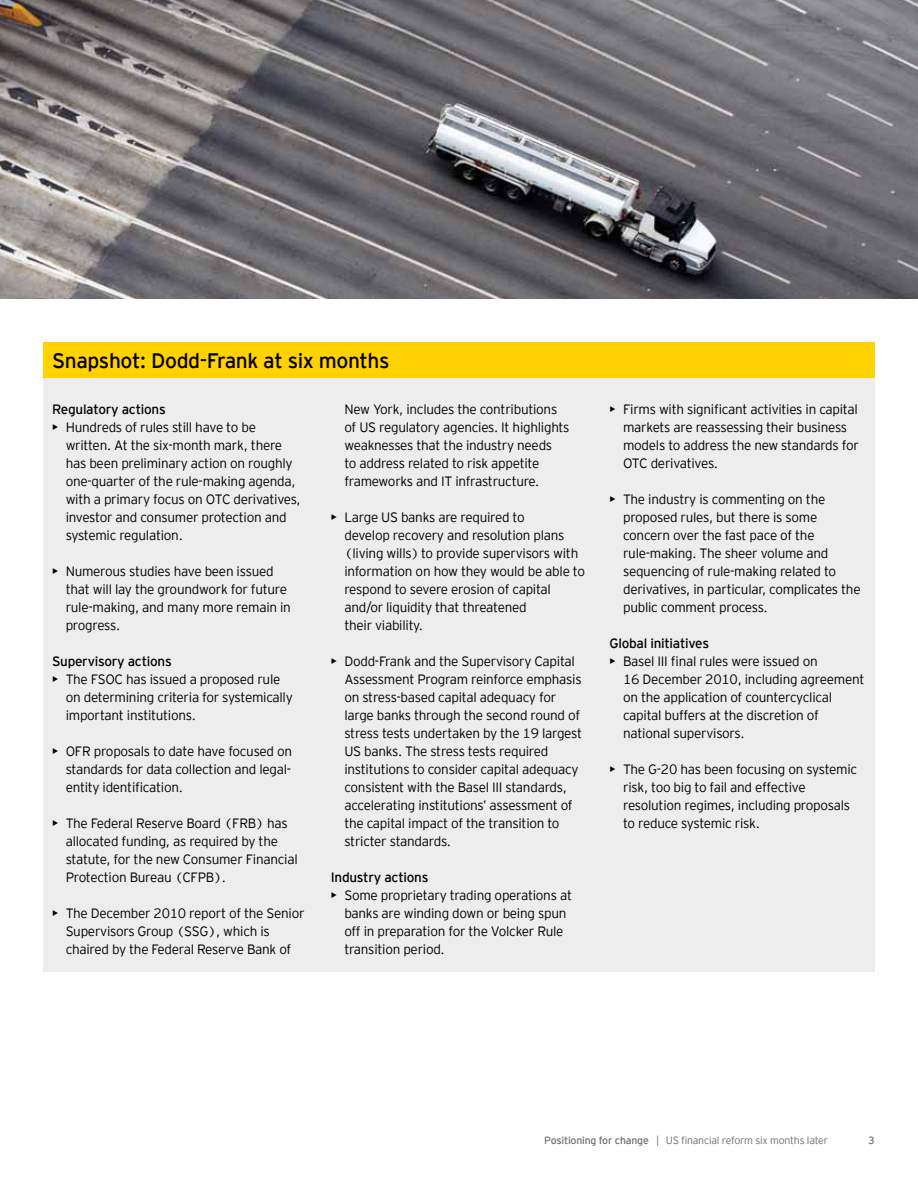
<style>
.page{position:relative;width:918px;height:1188px;background:#fff}
.page>*{position:absolute;margin:0;border:0;box-sizing:border-box;transform-origin:0 0}
.t1{font:21px "EY Interstate";letter-spacing:-.02em;color:#000}
.t2{font:300 13.5px/18px "EY Interstate";letter-spacing:-.02em;color:#000}
.t3{font:13.5px "EY Interstate";letter-spacing:-.02em;color:#000}
.t4{font:300 10.5px "EY Interstate";letter-spacing:-.02em;color:#6d6e71}
.t5{font:10.5px "EY Interstate";color:#6d6e71}
.s1{font-weight:400}
.s2{font-style:inherit}
</style>
<div class="page">
<img style="left:0;top:0;width:918px;height:298px">
<div style="left:43px;top:342px;width:832px;height:36px;background:#ffd200"></div>
<div style="left:43px;top:378px;width:832px;height:594px;background:#ededee"></div>
<h1 class="t1" style="left:52px;top:346px;width:339px">Snapshot: Dodd‑Frank at six months</h1>
<p class="t3" style="left:52px;top:400px;width:115px">Regulatory actions</p>
<p class="t2" style="left:66px;top:418px;width:237px;text-indent:-14px"><span class="s1">•</span> Hundreds of rules still have to be written. At the six-month mark, there has been preliminary action on roughly one‑quarter of the rule-making agenda, with a primary focus on OTC derivatives, investor and consumer protection and systemic regulation.</p>
<p class="t2" style="left:66px;top:562px;width:227px;text-indent:-14px"><span class="s1">•</span> Numerous studies have been issued that will lay the groundwork for future rule‑making, and many more remain in progress.</p>
<p class="t3" style="left:52px;top:652px;width:121px">Supervisory actions</p>
<p class="t2" style="left:66px;top:670px;width:229px;text-indent:-14px"><span class="s1">•</span> The FSOC has issued a proposed rule on determining criteria for systemically important institutions.</p>
<p class="t2" style="left:66px;top:742px;width:228px;text-indent:-14px"><span class="s1">•</span> OFR proposals to date have focused on standards for data collection and legal&shy;entity identification.</p>
<p class="t2" style="left:66px;top:814px;width:234px;text-indent:-14px"><span class="s1">•</span> The Federal Reserve Board (FRB) has allocated funding, as required by the statute, for the new Consumer Financial Protection Bureau (CFPB).</p>
<p class="t2" style="left:66px;top:904px;width:240px;text-indent:-14px"><span class="s1">•</span> The December 2010 report of the Senior<br>Supervisors Group (SSG), which is chaired by the Federal Reserve Bank of</p>
<p class="t2" style="left:344px;top:400px;width:227px">New York, includes the contributions of US regulatory agencies. It highlights weaknesses that the industry needs<br>to address related to risk appetite frameworks and IT infrastructure.</p>
<p class="t2" style="left:344px;top:508px;width:242px;text-indent:-14px"><span class="s1">•</span> Large US banks are required to<br>develop recovery and resolution plans (living wills) to provide supervisors with information on how they would be able to respond to severe erosion of capital and/or liquidity that threatened<br>their viability.</p>
<p class="t2" style="left:344px;top:652px;width:239px;text-indent:-14px"><span class="s1">•</span> Dodd-Frank and the Supervisory Capital Assessment Program reinforce emphasis on stress-based capital adequacy for large banks through the second round of stress tests undertaken by the 19 largest US banks. The stress tests required institutions to consider capital adequacy consistent with the Basel III standards, accelerating institutions’ assessment of the capital impact of the transition to stricter standards.</p>
<p class="t3" style="left:331px;top:867px;width:99px">Industry actions</p>
<p class="t2" style="left:344px;top:886px;width:229px;text-indent:-14px"><span class="s1">•</span> Some proprietary trading operations at banks are winding down or being spun off in preparation for the Volcker Rule transition period.</p>
<p class="t2" style="left:623px;top:400px;width:237px;text-indent:-14px"><span class="s1">•</span> Firms with significant activities in capital markets are reassessing their business models to address the new standards for OTC derivatives.</p>
<p class="t2" style="left:623px;top:490px;width:239px;text-indent:-13px"><span class="s1">•</span> The industry is commenting on the proposed rules, but there is some concern over the fast pace of the rule-making. The sheer volume and sequencing of rule-making related to derivatives, in particular, complicates the public comment process.</p>
<p class="t3" style="left:610px;top:633px;width:101px">Global initiatives</p>
<p class="t2" style="left:623px;top:652px;width:243px;text-indent:-14px"><span class="s1">•</span> Basel III final rules were issued on<br>16 December 2010, including agreement on the application of countercyclical capital buffers at the discretion of national supervisors.</p>
<p class="t2" style="left:623px;top:760px;width:236px;text-indent:-14px"><span class="s1">•</span> The G-20 has been focusing on systemic risk, too big to fail and effective resolution regimes, including proposals to reduce systemic risk.</p>
<p class="t4" style="left:544px;top:1135px;width:285px"><span class="s2">Positioning for change</span> | US financial reform six months later</p>
<p class="t5" style="left:868px;top:1133px;width:8px">3</p>
</div>
